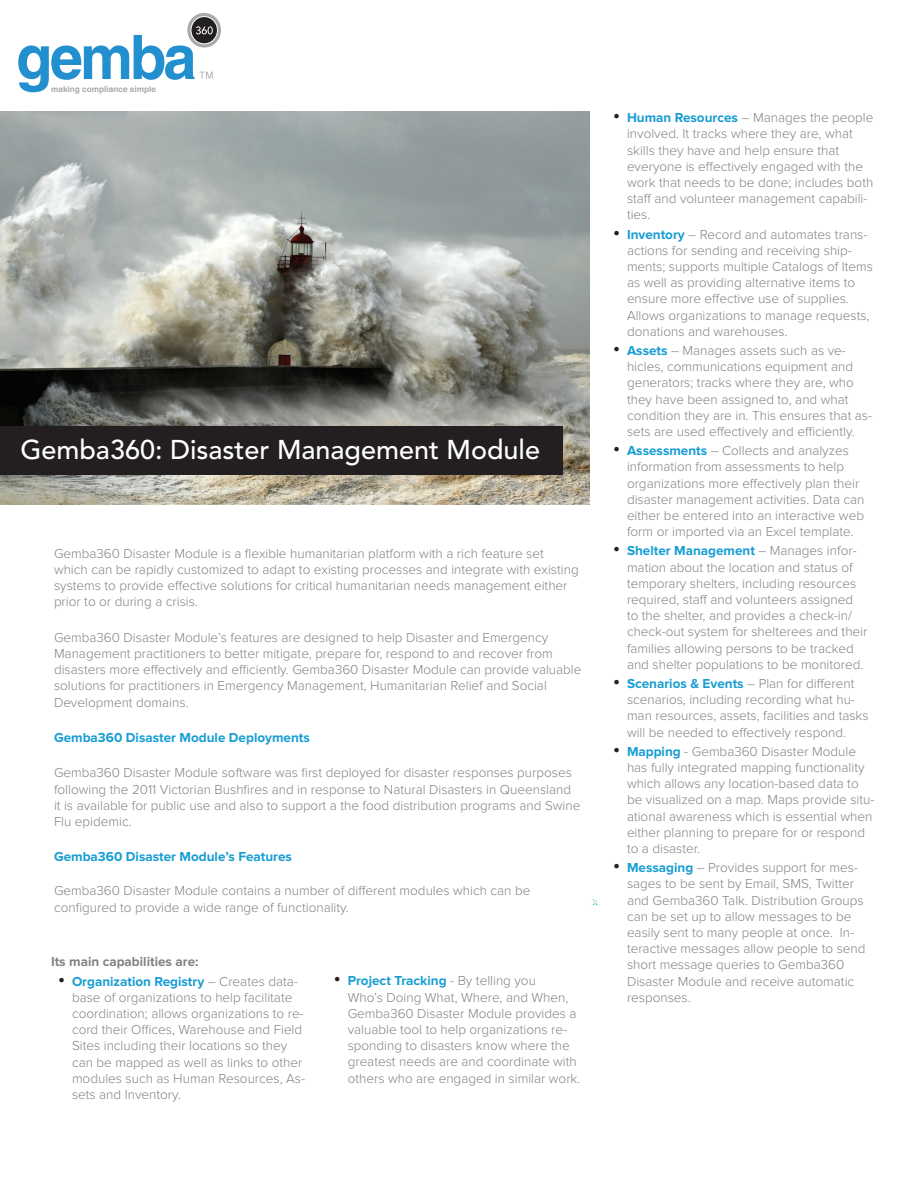
<style>
.page{position:relative;width:918px;height:1188px;background:#fff}
.page>*{position:absolute;margin:0;border:0;box-sizing:border-box;transform-origin:0 0}
.t1{font:500 27px "Avenir LT Std";color:#fff}
.t2{font:300 13.5px/16.2px "Proxima Nova";color:#808285}
.t3{font:700 13.5px "Proxima Nova";color:#179dd3}
.t4{font:700 13.5px "Proxima Nova";color:#808285}
.t5{font:700 8.25px "Helvetica";color:#a8a9ad}
.s1{font-family:"Times New Roman";font-weight:400;font-size:18px;color:#231f20}
.s2{font-weight:700;color:#179dd3}
</style>
<div class="page">
<img style="left:0;top:112px;width:590px;height:393px">
<div style="left:0;top:427px;width:562px;height:48px;background:#231f20"></div>
<div style="left:187px;top:13px;width:34px;height:35px;background:#a8a9ad;border-radius:50%"></div>
<svg style="left:18px;top:16px;width:200px;height:76px"></svg>
<svg style="left:592px;top:899px;width:6px;height:6px"></svg>
<p class="t5" style="left:51px;top:84px;width:106px">making compliance simple</p>
<h1 class="t1" style="left:20px;top:434px;width:521px">Gemba360: Disaster Management Module</h1>
<p class="t2" style="left:54px;top:546px;width:526px">Gemba360 Disaster Module is a flexible humanitarian platform with a rich feature set which can be rapidly customized to adapt to existing processes and integrate with existing systems to provide effective solutions for critical humanitarian needs management either prior to or during a crisis.</p>
<p class="t2" style="left:54px;top:630px;width:529px">Gemba360 Disaster Module’s features are designed to help Disaster and Emergency Management practitioners to better mitigate, prepare for, respond to and recover from disasters more effectively and efficiently. Gemba360 Disaster Module can provide valuable solutions for practitioners in Emergency Management, Humanitarian Relief and Social Development domains.</p>
<p class="t3" style="left:54px;top:731px;width:257px">Gemba360 Disaster Module Deployments</p>
<p class="t2" style="left:54px;top:765px;width:528px">Gemba360 Disaster Module software was first deployed for disaster responses purposes following the 2011 Victorian Bushfires and in response to Natural Disasters in Queensland it is available for public use and also to support a the food distribution programs and Swine Flu epidemic.</p>
<p class="t3" style="left:54px;top:851px;width:240px">Gemba360 Disaster Module’s Features</p>
<p class="t2" style="left:54px;top:883px;width:478px">Gemba360 Disaster Module contains a number of different modules which can be configured to provide a wide range of functionality.</p>
<p class="t4" style="left:51px;top:956px;width:149px">Its main capabilities are:</p>
<p class="t2" style="left:72px;top:974px;width:235px;text-indent:-14px"><span class="s1">•</span> <span class="s2">Organization Registry</span> – Creates data&shy;base of organizations to help facilitate coordination; allows organizations to re&shy;cord their Offices, Warehouse and Field Sites including their locations so they can be mapped as well as links to other modules such as Human Resources, As&shy;sets and Inventory.</p>
<p class="t2" style="left:348px;top:973px;width:234px;text-indent:-14px"><span class="s1">•</span> <span class="s2">Project Tracking</span> - By telling you<br>Who’s Doing What, Where, and When, Gemba360 Disaster Module provides a valuable tool to help organizations re&shy;sponding to disasters know where the greatest needs are and coordinate with others who are engaged in similar work.</p>
<p class="t2" style="left:627px;top:110px;width:248px;text-indent:-14px"><span class="s1">•</span> <span class="s2">Human Resources</span> – Manages the people involved. It tracks where they are, what skills they have and help ensure that everyone is effectively engaged with the work that needs to be done; includes both staff and volunteer management capabili&shy;ties.</p>
<p class="t2" style="left:627px;top:227px;width:248px;text-indent:-14px"><span class="s1">•</span> <span class="s2">Inventory</span> – Record and automates trans&shy;actions for sending and receiving ship&shy;ments; supports multiple Catalogs of Items as well as providing alternative items to ensure more effective use of supplies.<br>Allows organizations to manage requests, donations and warehouses.</p>
<p class="t2" style="left:627px;top:343px;width:247px;text-indent:-14px"><span class="s1">•</span> <span class="s2">Assets</span> – Manages assets such as ve&shy;hicles, communications equipment and generators; tracks where they are, who they have been assigned to, and what condition they are in. This ensures that as&shy;sets are used effectively and efficiently.</p>
<p class="t2" style="left:627px;top:443px;width:239px;text-indent:-14px"><span class="s1">•</span> <span class="s2">Assessments</span> – Collects and analyzes information from assessments to help organizations more effectively plan their disaster management activities. Data can either be entered into an interactive web form or imported via an Excel template.</p>
<p class="t2" style="left:627px;top:543px;width:242px;text-indent:-14px"><span class="s1">•</span> <span class="s2">Shelter Management</span> – Manages infor&shy;mation about the location and status of temporary shelters, including resources required, staff and volunteers assigned to the shelter, and provides a check-in/ check-out system for shelterees and their families allowing persons to be tracked and shelter populations to be monitored.</p>
<p class="t2" style="left:627px;top:676px;width:243px;text-indent:-14px"><span class="s1">•</span> <span class="s2">Scenarios &amp; Events</span> – Plan for different scenarios, including recording what hu&shy;man resources, assets, facilities and tasks will be needed to effectively respond.</p>
<p class="t2" style="left:627px;top:744px;width:249px;text-indent:-14px"><span class="s1">•</span> <span class="s2">Mapping</span> - Gemba360 Disaster Module has fully integrated mapping functionality which allows any location-based data to be visualized on a map. Maps provide situ&shy;ational awareness which is essential when either planning to prepare for or respond to a disaster.</p>
<p class="t2" style="left:627px;top:860px;width:240px;text-indent:-14px"><span class="s1">•</span> <span class="s2">Messaging</span> – Provides support for mes&shy;sages to be sent by Email, SMS, Twitter and Gemba360 Talk. Distribution Groups can be set up to allow messages to be easily sent to many people at once. In&shy;teractive messages allow people to send short message queries to Gemba360<br>Disaster Module and receive automatic responses.</p>
</div>
